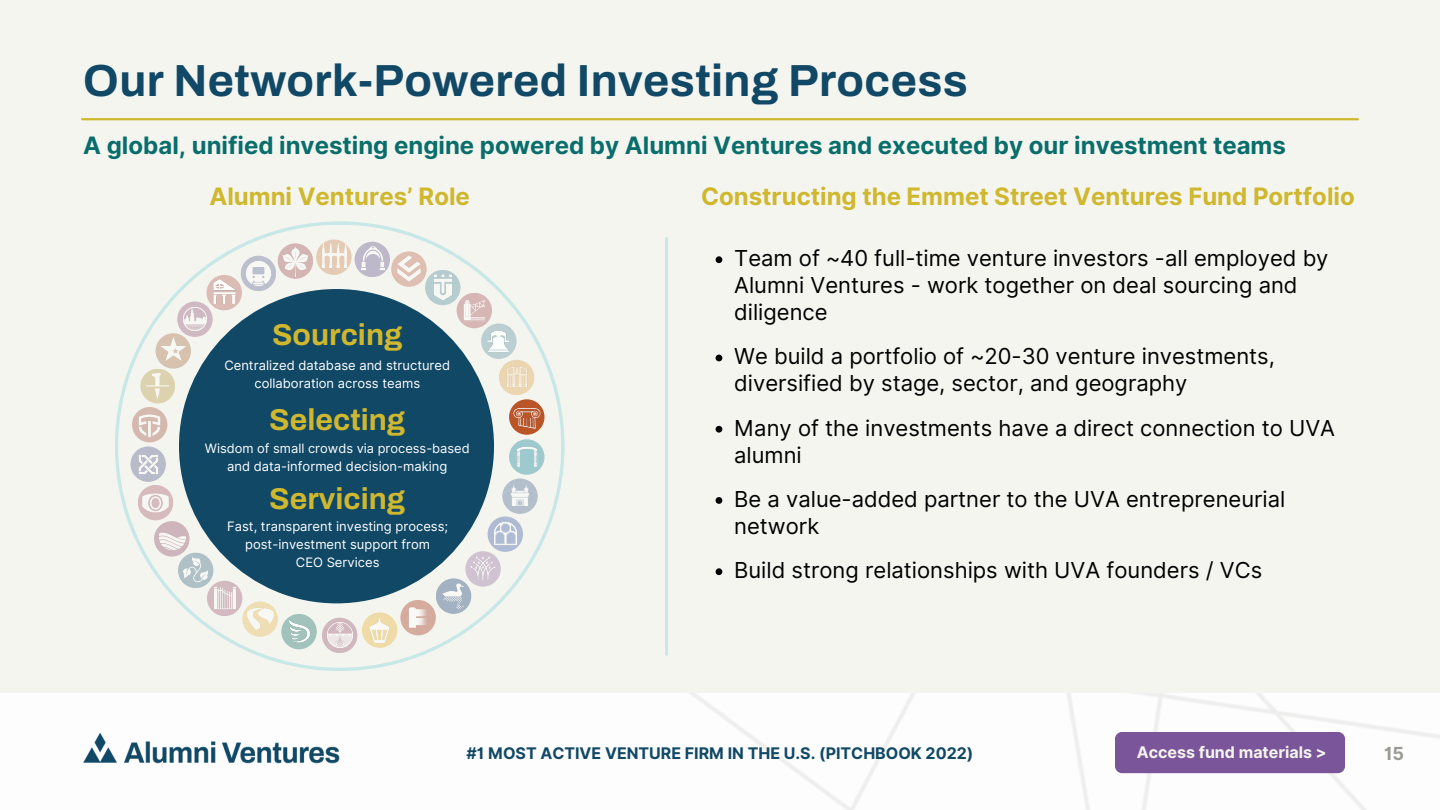
<style>
.page{position:relative;width:1440px;height:810px;background:#f5f5f0}
.page>*{position:absolute;margin:0;border:0;box-sizing:border-box;transform-origin:0 0}
.t1{font:700 45px "Archivo";letter-spacing:.01em;color:#104866}
.t2{font:700 30.2px "Archivo";color:#cfb72e}
.t3{font:700 24px "Inter";color:#096e6b}
.t4{font:700 24px "Inter";color:#cfb72e}
.t5{font:22px/27px "Inter";color:#000}
.t6{font:700 18px "Inter";color:#9a9a96}
.t7{font:700 16px "Inter";color:#104866}
.t8{font:700 16px "Inter";color:#f5f5f0}
.t9{font:13px/18px "Inter";color:#fff;text-align:center}
.t10{font:12.9px "Inter";color:#fff}
</style>
<div class="page">
<div style="left:0;top:693px;width:1440px;height:117px;background:#fff"></div>
<svg style="left:716px;top:256px;width:6px;height:7px"></svg>
<svg style="left:716px;top:355px;width:6px;height:6px"></svg>
<svg style="left:716px;top:426px;width:6px;height:7px"></svg>
<svg style="left:716px;top:497px;width:6px;height:7px"></svg>
<svg style="left:716px;top:568px;width:6px;height:7px"></svg>
<hr style="left:665px;top:238px;width:3px;height:416px;background:#c8e8e7">
<hr style="left:82px;top:118px;width:1276px;height:2px;background:#cfb72e">
<img style="left:83px;top:732px;width:257px;height:32px">
<svg style="left:115px;top:221px;width:450px;height:450px;background:#cce9e7"></svg>
<div style="left:118px;top:225px;width:443px;height:443px;background:#f5f5f0;border-radius:50%"></div>
<div style="left:179px;top:289px;width:315px;height:314px;background:#104866;border-radius:50%"></div>
<svg style="left:316px;top:239px;width:36px;height:36px"></svg>
<img style="left:322px;top:243px;width:25px;height:25px">
<svg style="left:278px;top:243px;width:35px;height:36px"></svg>
<img style="left:280px;top:247px;width:30px;height:30px">
<div style="left:241px;top:256px;width:35px;height:35px;background:#bcbfce;border-radius:50%"></div>
<img style="left:246px;top:261px;width:25px;height:25px">
<svg style="left:177px;top:301px;width:36px;height:36px"></svg>
<img style="left:182px;top:306px;width:26px;height:26px">
<div style="left:156px;top:333px;width:35px;height:36px;background:#d7c2b0;border-radius:50%"></div>
<img style="left:161px;top:336px;width:26px;height:25px">
<svg style="left:140px;top:369px;width:35px;height:34px"></svg>
<img style="left:145px;top:374px;width:26px;height:26px">
<div style="left:132px;top:407px;width:35px;height:35px;background:#d5b9af;border-radius:50%"></div>
<img style="left:137px;top:414px;width:26px;height:25px">
<svg style="left:391px;top:251px;width:36px;height:36px"></svg>
<img style="left:396px;top:256px;width:26px;height:26px">
<svg style="left:154px;top:521px;width:36px;height:36px"></svg>
<img style="left:159px;top:529px;width:26px;height:26px">
<svg style="left:138px;top:485px;width:35px;height:35px"></svg>
<img style="left:143px;top:490px;width:25px;height:26px">
<svg style="left:242px;top:601px;width:36px;height:36px"></svg>
<img style="left:248px;top:606px;width:25px;height:26px">
<svg style="left:425px;top:270px;width:36px;height:35px"></svg>
<img style="left:430px;top:275px;width:26px;height:25px">
<svg style="left:130px;top:446px;width:36px;height:36px"></svg>
<img style="left:137px;top:453px;width:23px;height:23px">
<div style="left:207px;top:581px;width:35px;height:35px;background:#d3b9c0;border-radius:50%"></div>
<img style="left:214px;top:587px;width:22px;height:22px">
<div style="left:355px;top:242px;width:35px;height:35px;background:#bdb8ca;border-radius:50%"></div>
<img style="left:360px;top:245px;width:26px;height:26px">
<div style="left:178px;top:553px;width:35px;height:35px;background:#afc1c7;border-radius:50%"></div>
<img style="left:183px;top:557px;width:25px;height:25px">
<div style="left:207px;top:275px;width:35px;height:35px;background:#dbbcb5;border-radius:50%"></div>
<img style="left:213px;top:279px;width:23px;height:25px">
<div style="left:281px;top:614px;width:36px;height:35px;background:#a2c2bc;border-radius:50%"></div>
<img style="left:289px;top:620px;width:21px;height:23px">
<div style="left:481px;top:324px;width:36px;height:35px;background:#bbcfd2;border-radius:50%"></div>
<img style="left:488px;top:331px;width:22px;height:21px">
<div style="left:457px;top:293px;width:35px;height:35px;background:#d7b7b6;border-radius:50%"></div>
<img style="left:463px;top:300px;width:22px;height:21px">
<div style="left:400px;top:600px;width:36px;height:35px;background:#d5ab9e;border-radius:50%"></div>
<img style="left:408px;top:607px;width:18px;height:21px">
<div style="left:362px;top:612px;width:35px;height:36px;background:#efdba8;border-radius:50%"></div>
<img style="left:369px;top:618px;width:21px;height:25px">
<svg style="left:509px;top:439px;width:36px;height:36px"></svg>
<img style="left:517px;top:447px;width:20px;height:20px">
<div style="left:322px;top:618px;width:35px;height:35px;background:#d1b7be;border-radius:50%"></div>
<img style="left:326px;top:622px;width:27px;height:27px">
<div style="left:488px;top:516px;width:35px;height:36px;background:#afbbd4;border-radius:50%"></div>
<img style="left:494px;top:522px;width:23px;height:23px">
<svg style="left:502px;top:478px;width:36px;height:36px"></svg>
<img style="left:510px;top:485px;width:21px;height:21px">
<div style="left:499px;top:360px;width:35px;height:35px;background:#ecd5b1;border-radius:50%"></div>
<img style="left:506px;top:367px;width:21px;height:21px">
<svg style="left:436px;top:578px;width:35px;height:36px"></svg>
<img style="left:440px;top:582px;width:28px;height:28px">
<svg style="left:465px;top:551px;width:36px;height:36px"></svg>
<img style="left:470px;top:556px;width:26px;height:26px">
<svg style="left:509px;top:399px;width:36px;height:36px"></svg>
<img style="left:514px;top:405px;width:26px;height:26px">
<div style="left:1115px;top:732px;width:230px;height:41px;background:#7b5599;border-radius:7px"></div>
<h1 class="t1" style="left:83px;top:56px;width:886px">Our Network-Powered Investing Process</h1>
<p class="t3" style="left:83px;top:131px;width:1204px">A global, unified investing engine powered by Alumni Ventures and executed by our investment teams</p>
<p class="t4" style="left:209px;top:182px;width:262px">Alumni Ventures’ Role</p>
<p class="t4" style="left:701px;top:182px;width:655px">Constructing the Emmet Street Ventures Fund Portfolio</p>
<h2 class="t2" style="left:272px;top:319px;width:132px">Sourcing</h2>
<p class="t9" style="left:224px;top:356px;width:227px">Centralized database and structured collaboration across teams</p>
<h2 class="t2" style="left:269px;top:404px;width:137px">Selecting</h2>
<p class="t10" style="left:205px;top:440px;width:266px">Wisdom of small crowds via process-based</p>
<p class="t9" style="left:227px;top:457px;width:222px">and data-informed decision-making</p>
<h2 class="t2" style="left:269px;top:483px;width:137px">Servicing</h2>
<p class="t9" style="left:227px;top:517px;width:222px">Fast, transparent investing process; post-investment support from<br>CEO Services</p>
<p class="t5" style="left:734px;top:245px;width:596px">Team of ~40 full-time venture investors -all employed by<br>Alumni Ventures - work together on deal sourcing and diligence</p>
<p class="t5" style="left:734px;top:343px;width:542px">We build a portfolio of ~20-30 venture investments, diversified by stage, sector, and geography</p>
<p class="t5" style="left:734px;top:414px;width:602px">Many of the investments have a direct connection to UVA alumni</p>
<p class="t5" style="left:734px;top:485px;width:553px">Be a value-added partner to the UVA entrepreneurial network</p>
<p class="t5" style="left:734px;top:557px;width:529px">Build strong relationships with UVA founders / VCs</p>
<p class="t7" style="left:467px;top:743px;width:508px">#1 MOST ACTIVE VENTURE FIRM IN THE U.S. (PITCHBOOK 2022)</p>
<p class="t8" style="left:1137px;top:743px;width:191px">Access fund materials &gt;</p>
<p class="t6" style="left:1384px;top:743px;width:22px">15</p>
</div>
